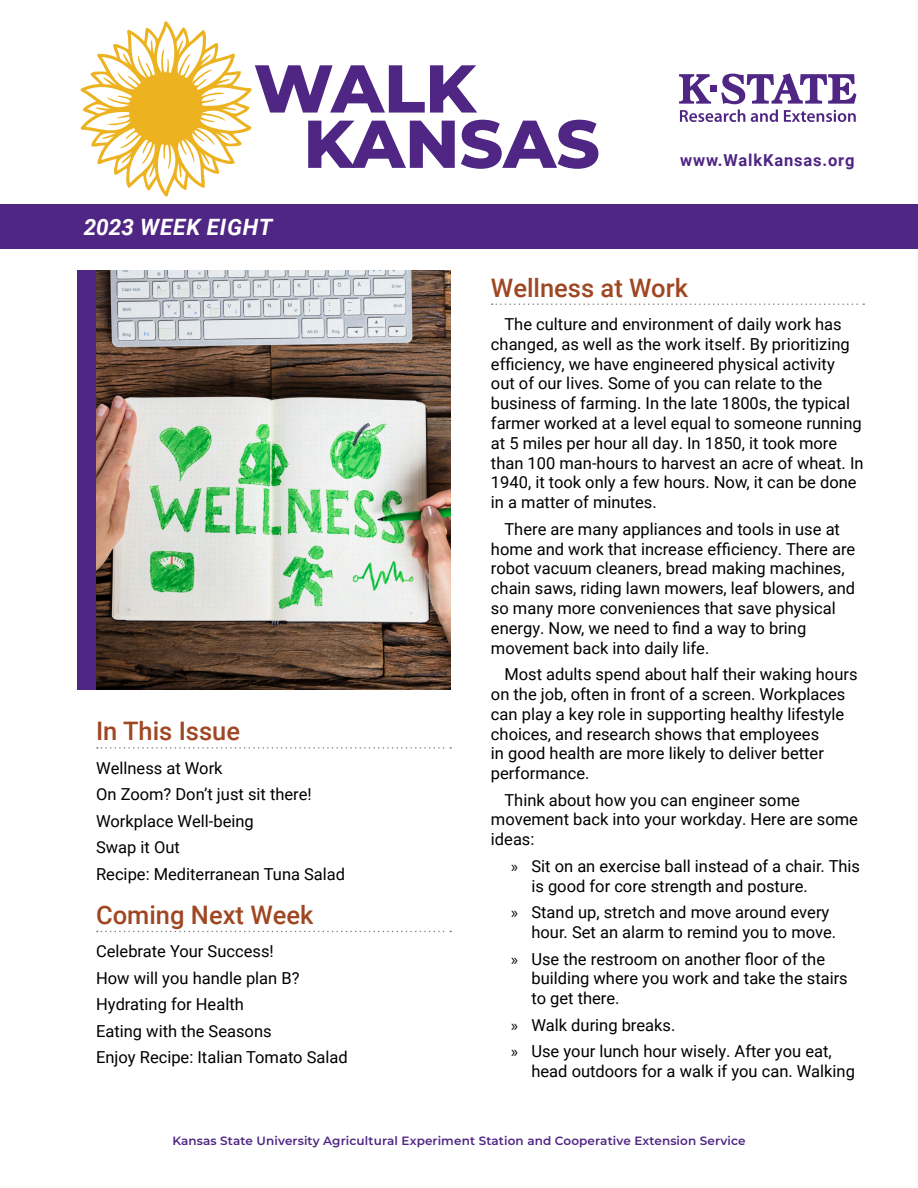
<style>
.page{position:relative;width:918px;height:1188px;background:#fff}
.page>*{position:absolute;margin:0;border:0;box-sizing:border-box;transform-origin:0 0}
.t1{font:800 67.5px/55.3px "Montserrat";color:#4f2683}
.Headings{font:500 25.5px "Roboto";color:#9f4723}
.t2{font:italic 700 22.5px "Roboto";letter-spacing:.035em;color:#fff}
.Body{font:16.5px/19.8px "Roboto";color:#000}
.This_Issue_text{font:16.5px "Roboto";color:#000}
.t3{font:700 16.5px "Roboto";letter-spacing:.05em;color:#4f2683}
.t4{font:600 12px "Montserrat";letter-spacing:.01em;color:#4f2683}
.s1{font-family:"Myriad Pro"}
</style>
<div class="page">
<div style="left:0;top:204px;width:918px;height:44px;background:#4f2683"></div>
<svg style="left:679px;top:73px;width:177px;height:49px"></svg>
<svg style="left:80px;top:21px;width:172px;height:176px"></svg>
<svg style="left:97px;top:747px;width:354px;height:2px"></svg>
<svg style="left:97px;top:931px;width:354px;height:1px"></svg>
<img style="left:96px;top:270px;width:354px;height:419px">
<svg style="left:492px;top:303px;width:372px;height:2px"></svg>
<div style="left:77px;top:270px;width:19px;height:419px;background:#4f2683"></div>
<h1 class="t1" style="left:303px;top:57px;width:298px;text-indent:-50px">WALK<br>KANSAS</h1>
<h3 class="t2" style="left:84px;top:211px;width:190px">2023 WEEK EIGHT</h3>
<p class="t3" style="left:680px;top:148px;width:176px">www.WalkKansas.org</p>
<h1 class="Headings" style="left:96px;top:713px;width:146px">In This Issue</h1>
<p class="This_Issue_text" style="left:96px;top:756px;width:128px">Wellness at Work</p>
<p class="This_Issue_text" style="left:96px;top:783px;width:217px">On Zoom? Don’t just sit there!</p>
<p class="This_Issue_text" style="left:96px;top:809px;width:159px">Workplace Well-being</p>
<p class="This_Issue_text" style="left:96px;top:836px;width:85px">Swap it Out</p>
<p class="This_Issue_text" style="left:96px;top:862px;width:251px">Recipe: Mediterranean Tuna Salad</p>
<h1 class="Headings" style="left:96px;top:897px;width:219px">Coming Next Week</h1>
<p class="This_Issue_text" style="left:96px;top:940px;width:179px">Celebrate Your Success!</p>
<p class="This_Issue_text" style="left:96px;top:966px;width:205px">How will you handle plan B?</p>
<p class="This_Issue_text" style="left:96px;top:993px;width:149px">Hydrating for Health</p>
<p class="This_Issue_text" style="left:96px;top:1019px;width:177px">Eating with the Seasons</p>
<p class="This_Issue_text" style="left:96px;top:1046px;width:253px">Enjoy Recipe: Italian Tomato Salad</p>
<h1 class="Headings" style="left:491px;top:270px;width:199px">Wellness at Work</h1>
<p class="Body" style="left:491px;top:314px;width:374px;text-indent:14px">The culture and environment of daily work has changed, as well as the work itself. By prioritizing efficiency, we have engineered physical activity<br>out of our lives. Some of you can relate to the business of farming. In the late 1800s, the typical farmer worked at a level equal to someone running at 5 miles per hour all day. In 1850, it took more than 100 man-hours to harvest an acre of wheat. In 1940, it took only a few hours. Now, it can be done in a matter of minutes.</p>
<p class="Body" style="left:491px;top:518px;width:366px;text-indent:14px">There are many appliances and tools in use at home and work that increase efficiency. There are robot vacuum cleaners, bread making machines, chain saws, riding lawn mowers, leaf blowers, and so many more conveniences that save physical energy. Now, we need to find a way to bring movement back into daily life.</p>
<p class="Body" style="left:491px;top:664px;width:368px;text-indent:14px">Most adults spend about half their waking hours on the job, often in front of a screen. Workplaces can play a key role in supporting healthy lifestyle choices, and research shows that employees<br>in good health are more likely to deliver better performance.</p>
<p class="Body" style="left:491px;top:789px;width:369px;text-indent:14px">Think about how you can engineer some movement back into your workday. Here are some ideas:</p>
<p class="Body" style="left:531px;top:855px;width:330px;text-indent:-20px"><span class="s1">»</span> Sit on an exercise ball instead of a chair. This is good for core strength and posture.</p>
<p class="Body" style="left:531px;top:902px;width:306px;text-indent:-20px"><span class="s1">»</span> Stand up, stretch and move around every hour. Set an alarm to remind you to move.</p>
<p class="Body" style="left:531px;top:948px;width:318px;text-indent:-20px"><span class="s1">»</span> Use the restroom on another floor of the building where you work and take the stairs to get there.</p>
<p class="Body" style="left:511px;top:1014px;width:166px"><span class="s1">»</span> Walk during breaks.</p>
<p class="Body" style="left:531px;top:1041px;width:325px;text-indent:-20px"><span class="s1">»</span> Use your lunch hour wisely. After you eat, head outdoors for a walk if you can. Walking</p>
<p class="t4" style="left:172px;top:1132px;width:575px">Kansas State University Agricultural Experiment Station and Cooperative Extension Service</p>
</div>
